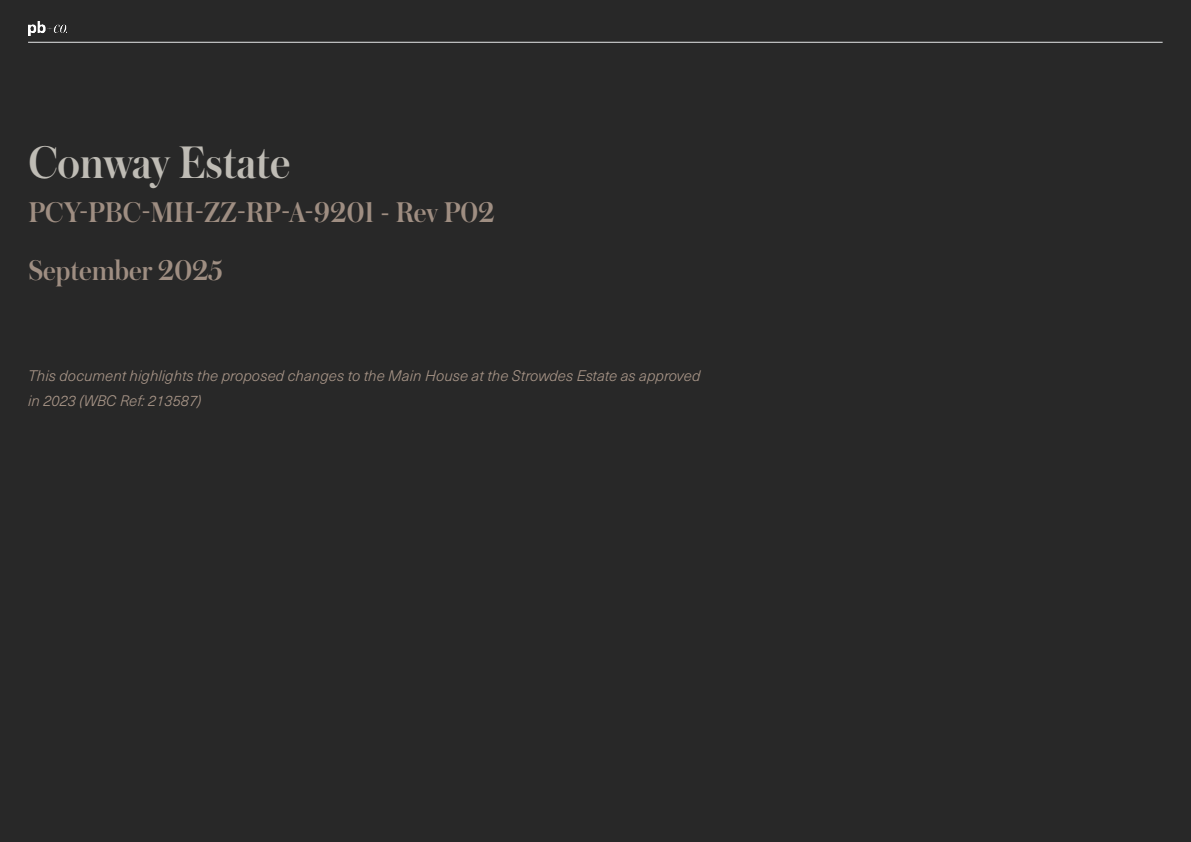
<style>
.page{position:relative;width:1191px;height:842px;background:#282828}
.page>*{position:absolute;margin:0;border:0;box-sizing:border-box;transform-origin:0 0}
.t1{font:500 48px "Austin";color:#bfbcb5}
.t2{font:500 30px/57.6px "Austin";color:#9f8e82}
.t3{font:italic 300 15px/25px "Neue Haas Unica W1 G";color:#aa9789}
</style>
<div class="page">
<hr style="left:28px;top:42px;width:1134px;height:1px;background:#e6e7e9">
<img style="left:28px;top:21px;width:38px;height:14px">
<h1 class="t1" style="left:28px;top:129px;width:263px">Conway Estate</h1>
<h2 class="t2" style="left:28px;top:183px;width:468px">PCY-PBC-MH-ZZ-RP-A-9201 - Rev P02<br>September 2025</h2>
<p class="t3" style="left:28px;top:362px;width:674px">This document highlights the proposed changes to the Main House at the Strowdes Estate as approved in 2023 (WBC Ref: 213587)</p>
</div>
